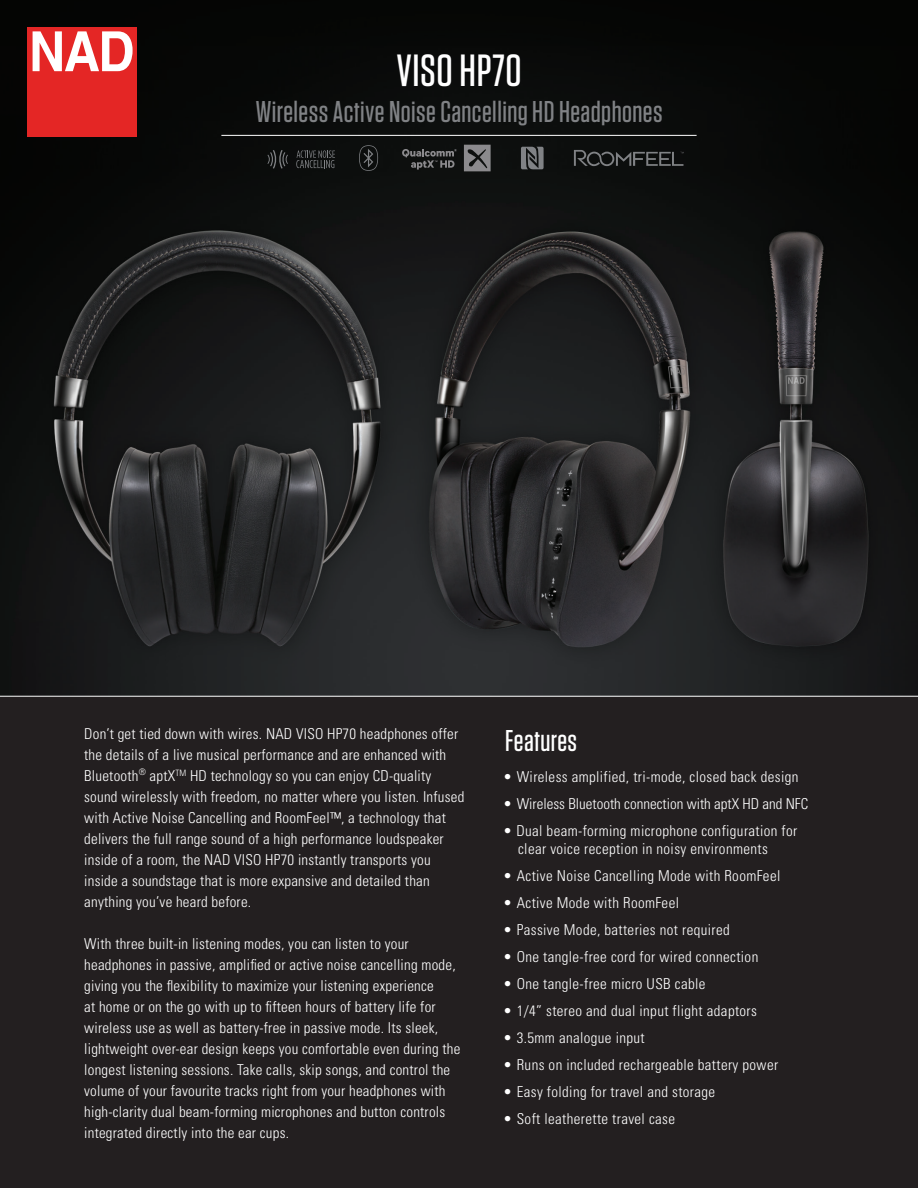
<style>
.page{position:relative;width:918px;height:1188px;background:#231f20}
.page>*{position:absolute;margin:0;border:0;box-sizing:border-box;transform-origin:0 0}
.t1{font:500 45px "Tungsten";letter-spacing:.015em;color:#fff}
.t2{font:500 30px "Tungsten";letter-spacing:.015em;color:#808285}
.t3{font:500 30px "Tungsten";letter-spacing:.015em;color:#fff}
.t4{font:300 condensed 15px/21px "Univers";letter-spacing:.015em;color:#fff}
</style>
<div class="page">
<img style="left:0;top:0;width:918px;height:696px">
<hr style="left:221px;top:135px;width:476px;height:1px;background:#fff">
<hr style="left:0;top:696px;width:918px;height:1px;background:#fff">
<div style="left:27px;top:27px;width:110px;height:110px;background:#e42625"></div>
<svg style="left:33px;top:31px;width:100px;height:40px"></svg>
<svg style="left:359px;top:145px;width:19px;height:26px"></svg>
<svg style="left:521px;top:147px;width:23px;height:22px"></svg>
<svg style="left:296px;top:150px;width:39px;height:18px"></svg>
<svg style="left:267px;top:150px;width:21px;height:19px"></svg>
<svg style="left:574px;top:150px;width:110px;height:16px;background:#2f3131"></svg>
<svg style="left:464px;top:145px;width:27px;height:26px"></svg>
<svg style="left:402px;top:149px;width:55px;height:21px"></svg>
<p class="t1" style="left:396px;top:47px;width:127px">VISO HP70</p>
<p class="t2" style="left:255px;top:96px;width:409px">Wireless Active Noise Cancelling HD Headphones</p>
<p class="t4" style="left:84px;top:723px;width:382px">Don’t get tied down with wires. NAD VISO HP70 headphones offer the details of a live musical performance and are enhanced with Bluetooth<sup>®</sup> aptX<sup>TM</sup> HD technology so you can enjoy CD-quality sound wirelessly with freedom, no matter where you listen. Infused with Active Noise Cancelling and RoomFeel™, a technology that delivers the full range sound of a high performance loudspeaker inside of a room, the NAD VISO HP70 instantly transports you inside a soundstage that is more expansive and detailed than anything you’ve heard before.</p>
<p class="t4" style="left:84px;top:933px;width:378px">With three built-in listening modes, you can listen to your headphones in passive, amplified or active noise cancelling mode, giving you the flexibility to maximize your listening experience<br>at home or on the go with up to fifteen hours of battery life for wireless use as well as battery-free in passive mode. Its sleek, lightweight over-ear design keeps you comfortable even during the longest listening sessions. Take calls, skip songs, and control the volume of your favourite tracks right from your headphones with high-clarity dual beam-forming microphones and button controls integrated directly into the ear cups.</p>
<p class="t3" style="left:505px;top:725px;width:73px">Features</p>
<p class="t4" style="left:503px;top:766px;width:297px">• Wireless amplified, tri-mode, closed back design</p>
<p class="t4" style="left:503px;top:793px;width:307px">• Wireless Bluetooth connection with aptX HD and NFC</p>
<p class="t4" style="left:503px;top:820px;width:296px">• Dual beam-forming microphone configuration for</p>
<p class="t4" style="left:518px;top:838px;width:251px">clear voice reception in noisy environments</p>
<p class="t4" style="left:503px;top:865px;width:279px">• Active Noise Cancelling Mode with RoomFeel</p>
<p class="t4" style="left:503px;top:892px;width:177px">• Active Mode with RoomFeel</p>
<p class="t4" style="left:503px;top:919px;width:228px">• Passive Mode, batteries not required</p>
<p class="t4" style="left:503px;top:946px;width:257px">• One tangle-free cord for wired connection</p>
<p class="t4" style="left:503px;top:973px;width:204px">• One tangle-free micro USB cable</p>
<p class="t4" style="left:503px;top:1000px;width:255px">• 1/4” stereo and dual input flight adaptors</p>
<p class="t4" style="left:503px;top:1027px;width:143px">• 3.5mm analogue input</p>
<p class="t4" style="left:503px;top:1054px;width:276px">• Runs on included rechargeable battery power</p>
<p class="t4" style="left:503px;top:1081px;width:213px">• Easy folding for travel and storage</p>
<p class="t4" style="left:503px;top:1108px;width:173px">• Soft leatherette travel case</p>
</div>
